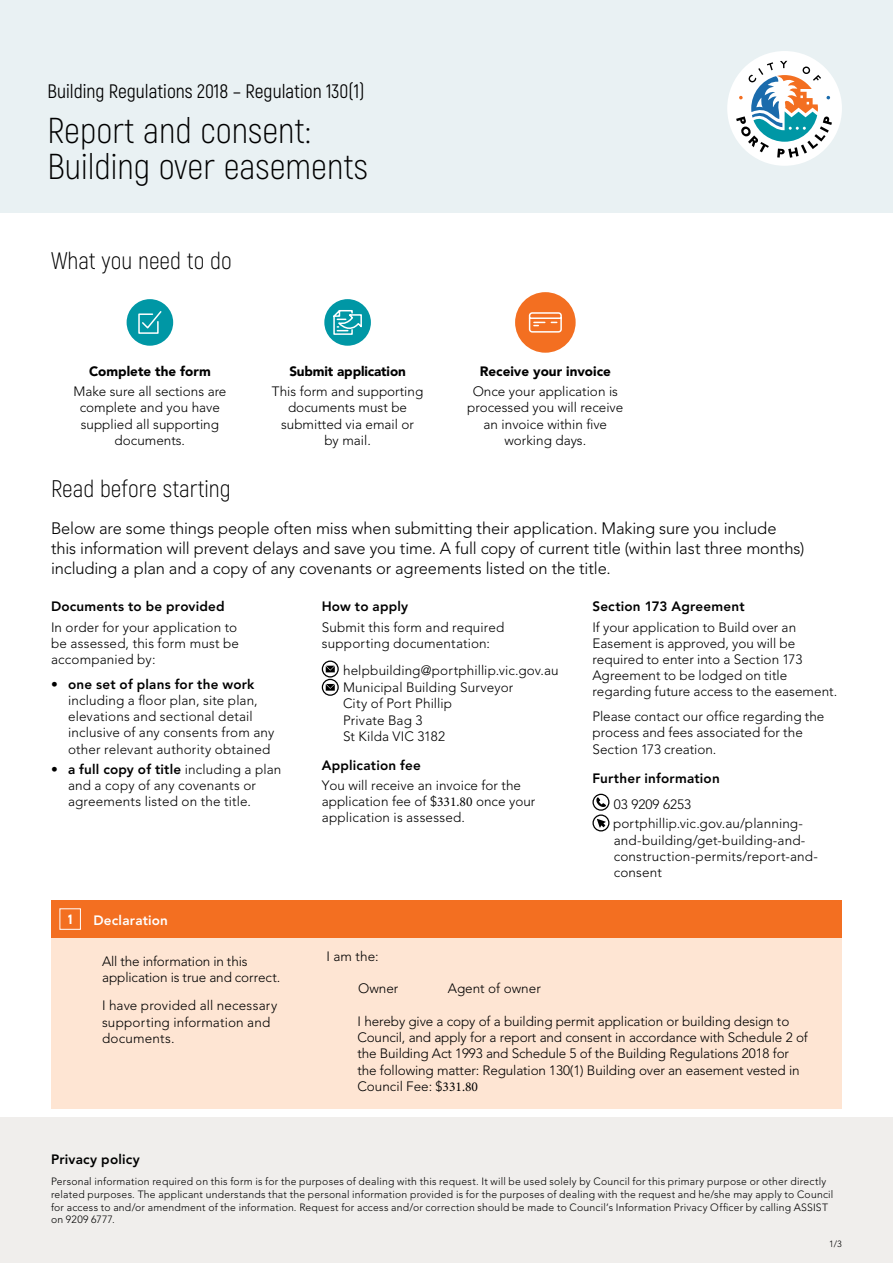
<style>
.page{position:relative;width:893px;height:1263px;background:#fff}
.page>*{position:absolute;margin:0;border:0;box-sizing:border-box;transform-origin:0 0}
.t1{font:300 36px/36px "Akrobat";color:#000}
.t2{font:300 24px "Akrobat";color:#000}
.t3{font:19.5px "Akrobat";color:#000}
.t4{font:300 16.5px/19.8px "Avenir LT Std";letter-spacing:-.01em;color:#000}
.t5{font:300 13.5px/16.2px "Avenir LT Std";color:#000}
.t6{font:800 13.5px "Avenir LT Std";letter-spacing:.015em;color:#000}
.t7{font:900 13.5px "Avenir LT Std";color:#000}
.t8{font:800 13.5px "Avenir LT Std";letter-spacing:.015em;color:#fff}
.t9{font:900 13.5px "Akrobat";color:#fff}
.t10{font:300 10.5px/12.6px "Avenir LT Std";letter-spacing:.02em;color:#000}
.t11{font:300 9px "Avenir LT Std";color:#000}
.s1{font-weight:800}
.s2{font-family:"Minion Pro";font-weight:400}
</style>
<div class="page">
<div style="left:0;top:0;width:893px;height:213px;background:#e9f1f3"></div>
<div style="left:127px;top:299px;width:46px;height:47px;background:#0097a5;border-radius:50%"></div>
<svg style="left:138px;top:311px;width:24px;height:23px"></svg>
<div style="left:324px;top:299px;width:47px;height:47px;background:#0097a5;border-radius:50%"></div>
<svg style="left:333px;top:310px;width:29px;height:25px"></svg>
<div style="left:515px;top:292px;width:61px;height:61px;background:#f36f21;border-radius:50%"></div>
<svg style="left:528px;top:312px;width:34px;height:21px"></svg>
<svg style="left:322px;top:660px;width:17px;height:36px"></svg>
<svg style="left:592px;top:794px;width:17px;height:37px"></svg>
<div style="left:51px;top:900px;width:791px;height:38px;background:#f36f21"></div>
<div style="left:51px;top:938px;width:791px;height:170px;background:#fee5d3"></div>
<div style="left:60px;top:908px;width:21px;height:22px;border:1px solid #fff"></div>
<div style="left:727px;top:51px;width:115px;height:115px;background:#fff;border-radius:50%"></div>
<svg style="left:736px;top:61px;width:96px;height:97px"></svg>
<div style="left:0;top:1117px;width:893px;height:146px;background:#f0eeec"></div>
<p class="t3" style="left:47px;top:80px;width:319px">Building Regulations 2018 – Regulation 130(1)</p>
<h1 class="t1" style="left:47px;top:112px;width:322px">Report and consent:<br>Building over easements</h1>
<h2 class="t2" style="left:51px;top:247px;width:182px">What you need to do</h2>
<p class="t7" style="left:89px;top:363px;width:123px">Complete the form</p>
<p class="t5" style="left:73px;top:383px;width:155px;text-align:center">Make sure all sections are complete and you have supplied all supporting documents.</p>
<p class="t7" style="left:289px;top:363px;width:118px">Submit application</p>
<p class="t5" style="left:272px;top:383px;width:153px;text-align:center">This form and supporting documents must be submitted via email or<br>by mail.</p>
<p class="t7" style="left:480px;top:363px;width:133px">Receive your invoice</p>
<p class="t5" style="left:467px;top:383px;width:158px;text-align:center">Once your application is processed you will receive an invoice within five working days.</p>
<h2 class="t2" style="left:51px;top:475px;width:181px">Read before starting</h2>
<p class="t4" style="left:51px;top:519px;width:755px">Below are some things people often miss when submitting their application. Making sure you include this information will prevent delays and save you time. A full copy of current title (within last three months) including a plan and a copy of any covenants or agreements listed on the title.</p>
<p class="t6" style="left:51px;top:598px;width:175px">Documents to be provided</p>
<p class="t5" style="left:51px;top:619px;width:190px">In order for your application to be assessed, this form must be accompanied by:</p>
<p class="t6" style="left:51px;top:676px;width:205px">• one set of plans for the work</p>
<p class="t5" style="left:68px;top:692px;width:208px">including a floor plan, site plan, elevations and sectional detail inclusive of any consents from any other relevant authority obtained</p>
<p class="t5" style="left:68px;top:761px;width:215px;text-indent:-17px"><span class="s1">• a full copy of title</span> including a plan and a copy of any covenants or agreements listed on the title.</p>
<p class="t6" style="left:322px;top:598px;width:88px">How to apply</p>
<p class="t5" style="left:322px;top:619px;width:184px">Submit this form and required supporting documentation:</p>
<p class="t5" style="left:343px;top:661px;width:217px;line-height:17.5px">helpbuilding@portphillip.vic.gov.au<br>Municipal Building Surveyor</p>
<p class="t5" style="left:343px;top:696px;width:111px">City of Port Phillip<br>Private Bag 3<br>St Kilda VIC 3182</p>
<p class="t6" style="left:322px;top:757px;width:101px">Application fee</p>
<p class="t5" style="left:322px;top:778px;width:215px">You will receive an invoice for the application fee of $<span class="s2">331.80</span> once your application is assessed.</p>
<p class="t6" style="left:592px;top:598px;width:154px">Section 173 Agreement</p>
<p class="t5" style="left:592px;top:619px;width:246px">If your application to Build over an Easement is approved, you will be required to enter into a Section 173<br>Agreement to be lodged on title regarding future access to the easement.</p>
<p class="t5" style="left:592px;top:708px;width:233px">Please contact our office regarding the process and fees associated for the<br>Section 173 creation.</p>
<p class="t6" style="left:592px;top:770px;width:129px">Further information</p>
<p class="t5" style="left:613px;top:794px;width:192px;line-height:19.5px">03 9209 6253 portphillip.vic.gov.au/planning-</p>
<p class="t5" style="left:614px;top:832px;width:206px">and-building/get-building-and&shy;construction-permits/report-and&shy;consent</p>
<p class="t9" style="left:68px;top:910px;width:6px">1</p>
<p class="t8" style="left:94px;top:912px;width:76px">Declaration</p>
<p class="t5" style="left:102px;top:953px;width:180px">All the information in this application is true and correct.</p>
<p class="t5" style="left:102px;top:998px;width:177px">I have provided all necessary supporting information and documents.</p>
<p class="t5" style="left:326px;top:948px;width:54px">I am the:</p>
<p class="t5" style="left:358px;top:980px;width:42px">Owner</p>
<p class="t5" style="left:448px;top:980px;width:95px">Agent of owner</p>
<p class="t5" style="left:357px;top:1013px;width:452px">I hereby give a copy of a building permit application or building design to Council, and apply for a report and consent in accordance with Schedule 2 of the Building Act 1993 and Schedule 5 of the Building Regulations 2018 for the following matter: Regulation 130(1) Building over an easement vested in Council Fee: $<span class="s2">331.80</span></p>
<p class="t6" style="left:51px;top:1151px;width:90px">Privacy policy</p>
<p class="t10" style="left:51px;top:1175px;width:784px">Personal information required on this form is for the purposes of dealing with this request. It will be used solely by Council for this primary purpose or other directly related purposes. The applicant understands that the personal information provided is for the purposes of dealing with the request and he/she may apply to Council for access to and/or amendment of the information. Request for access and/or correction should be made to Council’s Information Privacy Officer by calling ASSIST on 9209 6777.</p>
<p class="t11" style="left:829px;top:1239px;width:14px">1/3</p>
</div>
